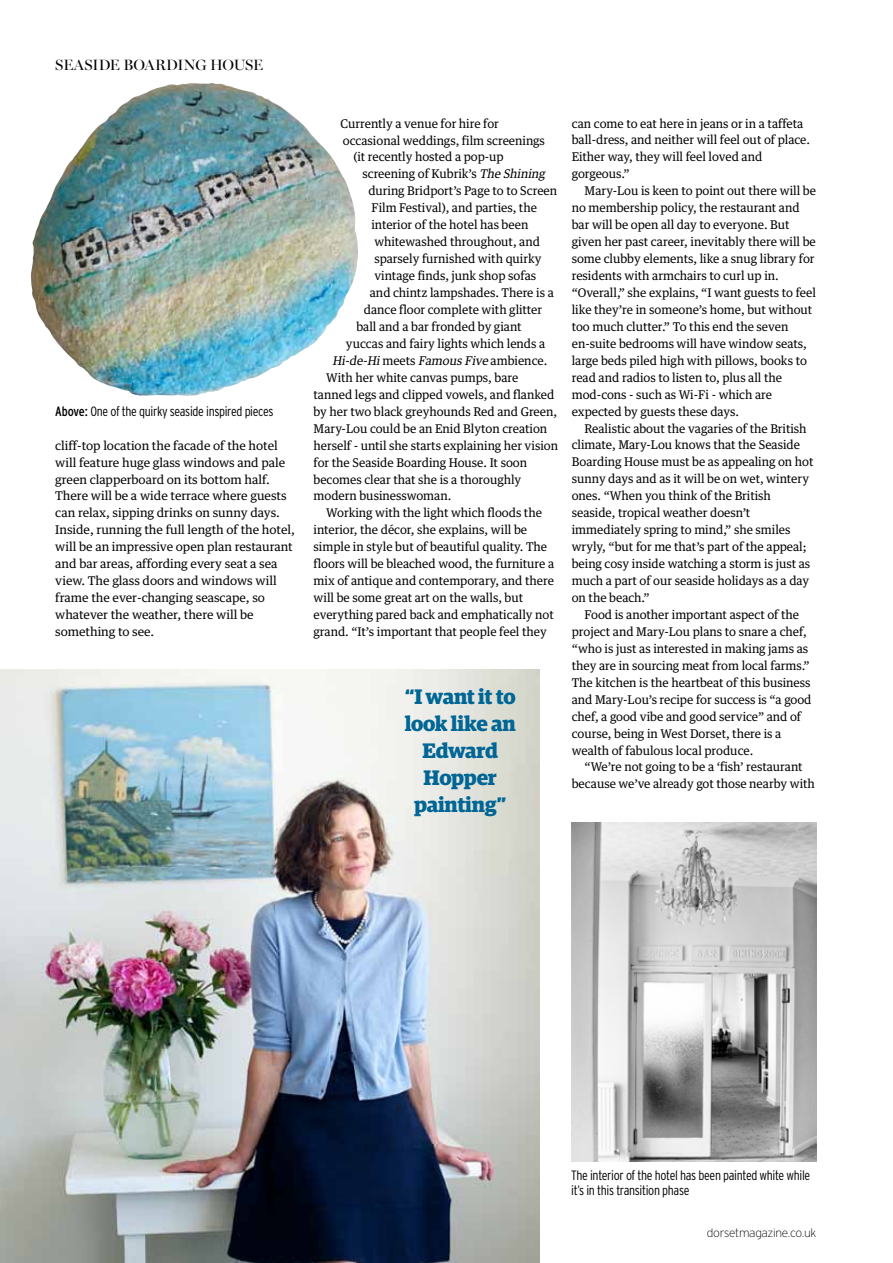
<style>
.page{position:relative;width:893px;height:1263px;background:#fff}
.page>*{position:absolute;margin:0;border:0;box-sizing:border-box;transform-origin:0 0}
.t1{font:700 21px/27px "Guardian Egyp";letter-spacing:-.015em;color:#006695;text-align:center}
.t2{font:15px "Miller Banner";letter-spacing:-.01em;color:#000}
.t3{font:300 condensed 13.5px/15px "Interstate";letter-spacing:-.025em;color:#000}
.t4{font:12px/17px "Guardian Text Egyp";letter-spacing:-.005em;color:#000}
.t5{font:italic 12px "Guardian Text Egyp";color:#000}
.t6{font:200 12px "Interstate";letter-spacing:-.03em;color:#000}
.s1{font-weight:400}
.s2{font-style:italic}
.s3{font-style:normal}
</style>
<div class="page">
<img style="left:0;top:670px;width:539px;height:593px">
<img style="left:572px;top:822px;width:244px;height:339px">
<img style="left:31px;top:83px;width:327px;height:313px">
<p class="t2" style="left:55px;top:56px;width:209px">SEASIDE BOARDING HOUSE</p>
<p class="t3" style="left:55px;top:403px;width:220px"><span class="s1">Above:</span> One of the quirky seaside inspired pieces</p>
<p class="t4" style="left:55px;top:436px;width:241px">cliff-top location the facade of the hotel will feature huge glass windows and pale green clapperboard on its bottom half.<br>There will be a wide terrace where guests can relax, sipping drinks on sunny days.<br>Inside, running the full length of the hotel, will be an impressive open plan restaurant and bar areas, affording every seat a sea view. The glass doors and windows will frame the ever-changing seascape, so whatever the weather, there will be something to see.</p>
<p class="t4" style="left:341px;top:114px;width:160px">Currently a venue for hire for</p>
<p class="t4" style="left:343px;top:131px;width:204px">occasional weddings, film screenings</p>
<p class="t4" style="left:353px;top:147px;width:152px">(it recently hosted a pop-up</p>
<p class="t4" style="left:362px;top:164px;width:187px">screening of Kubrik’s <span class="s2">The Shining</span></p>
<p class="t4" style="left:368px;top:181px;width:190px">during Bridport’s Page to to Screen</p>
<p class="t4" style="left:371px;top:198px;width:167px">Film Festival), and parties, the</p>
<p class="t4" style="left:371px;top:215px;width:159px">interior of the hotel has been</p>
<p class="t4" style="left:374px;top:232px;width:167px">whitewashed throughout, and</p>
<p class="t4" style="left:374px;top:249px;width:169px">sparsely furnished with quirky</p>
<p class="t4" style="left:374px;top:266px;width:163px">vintage finds, junk shop sofas</p>
<p class="t4" style="left:370px;top:283px;width:185px">and chintz lampshades. There is a</p>
<p class="t4" style="left:364px;top:300px;width:180px">dance floor complete with glitter</p>
<p class="t4" style="left:356px;top:317px;width:167px">ball and a bar fronded by giant</p>
<p class="t4" style="left:346px;top:334px;width:201px">yuccas and fairy lights which lends a</p>
<p class="t5" style="left:332px;top:350px;width:216px">Hi-de-Hi<span class="s3">me ets</span> FamousFive <span class="s3">ambience .</span></p>
<p class="t4" style="left:326px;top:368px;width:194px">With her white canvas pumps, bare</p>
<p class="t4" style="left:314px;top:385px;width:242px">tanned legs and clipped vowels, and flanked</p>
<p class="t4" style="left:314px;top:402px;width:245px">by her two black greyhounds Red and Green,</p>
<p class="t4" style="left:314px;top:419px;width:235px">Mary-Lou could be an Enid Blyton creation</p>
<p class="t4" style="left:314px;top:436px;width:246px">herself - until she starts explaining her vision</p>
<p class="t4" style="left:314px;top:453px;width:215px">for the Seaside Boarding House. It soon</p>
<p class="t4" style="left:314px;top:469px;width:209px">becomes clear that she is a thoroughly</p>
<p class="t4" style="left:314px;top:486px;width:139px">modern businesswoman.</p>
<p class="t4" style="left:326px;top:503px;width:217px">Working with the light which floods the</p>
<p class="t4" style="left:314px;top:520px;width:215px">interior, the décor, she explains, will be</p>
<p class="t4" style="left:314px;top:537px;width:235px">simple in style but of beautiful quality. The</p>
<p class="t4" style="left:314px;top:554px;width:242px">floors will be bleached wood, the furniture a</p>
<p class="t4" style="left:314px;top:571px;width:242px">mix of antique and contemporary, and there</p>
<p class="t4" style="left:314px;top:588px;width:211px">will be some great art on the walls, but</p>
<p class="t4" style="left:314px;top:605px;width:242px">everything pared back and emphatically not</p>
<p class="t4" style="left:314px;top:622px;width:235px">grand. “It’s important that people feel they</p>
<h1 class="t1" style="left:405px;top:681px;width:113px">“I want it to look like an<br>Edward<br>Hopper painting”</h1>
<p class="t4" style="left:572px;top:113px;width:240px">can come to eat here in jeans or in a taffeta ball-dress, and neither will feel out of place.<br>Either way, they will feel loved and gorgeous.”</p>
<p class="t4" style="left:572px;top:181px;width:246px;text-indent:13px">Mary-Lou is keen to point out there will be no membership policy, the restaurant and bar will be open all day to everyone. But given her past career, inevitably there will be some clubby elements, like a snug library for residents with armchairs to curl up in. “Overall,” she explains, “I want guests to feel like they’re in someone’s home, but without too much clutter.” To this end the seven en-suite bedrooms will have window seats, large beds piled high with pillows, books to read and radios to listen to, plus all the mod-cons - such as Wi-Fi - which are expected by guests these days.</p>
<p class="t4" style="left:572px;top:418px;width:243px;text-indent:13px">Realistic about the vagaries of the British climate, Mary-Lou knows that the Seaside Boarding House must be as appealing on hot sunny days and as it will be on wet, wintery ones. “When you think of the British seaside, tropical weather doesn’t immediately spring to mind,” she smiles wryly, “but for me that’s part of the appeal; being cosy inside watching a storm is just as much a part of our seaside holidays as a day on the beach.”</p>
<p class="t4" style="left:572px;top:605px;width:241px;text-indent:13px">Food is another important aspect of the project and Mary-Lou plans to snare a chef, “who is just as interested in making jams as they are in sourcing meat from local farms.” The kitchen is the heartbeat of this business and Mary-Lou’s recipe for success is “a good chef, a good vibe and good service” and of course, being in West Dorset, there is a wealth of fabulous local produce.</p>
<p class="t4" style="left:572px;top:757px;width:245px;text-align:center">“We’re not going to be a ‘fish’ restaurant because we’ve already got those nearby with</p>
<p class="t3" style="left:571px;top:1167px;width:241px">The interior of the hotel has been painted white while it’s in this transition phase</p>
<p class="t6" style="left:707px;top:1226px;width:111px">dorsetmagazine.co.uk</p>
</div>
